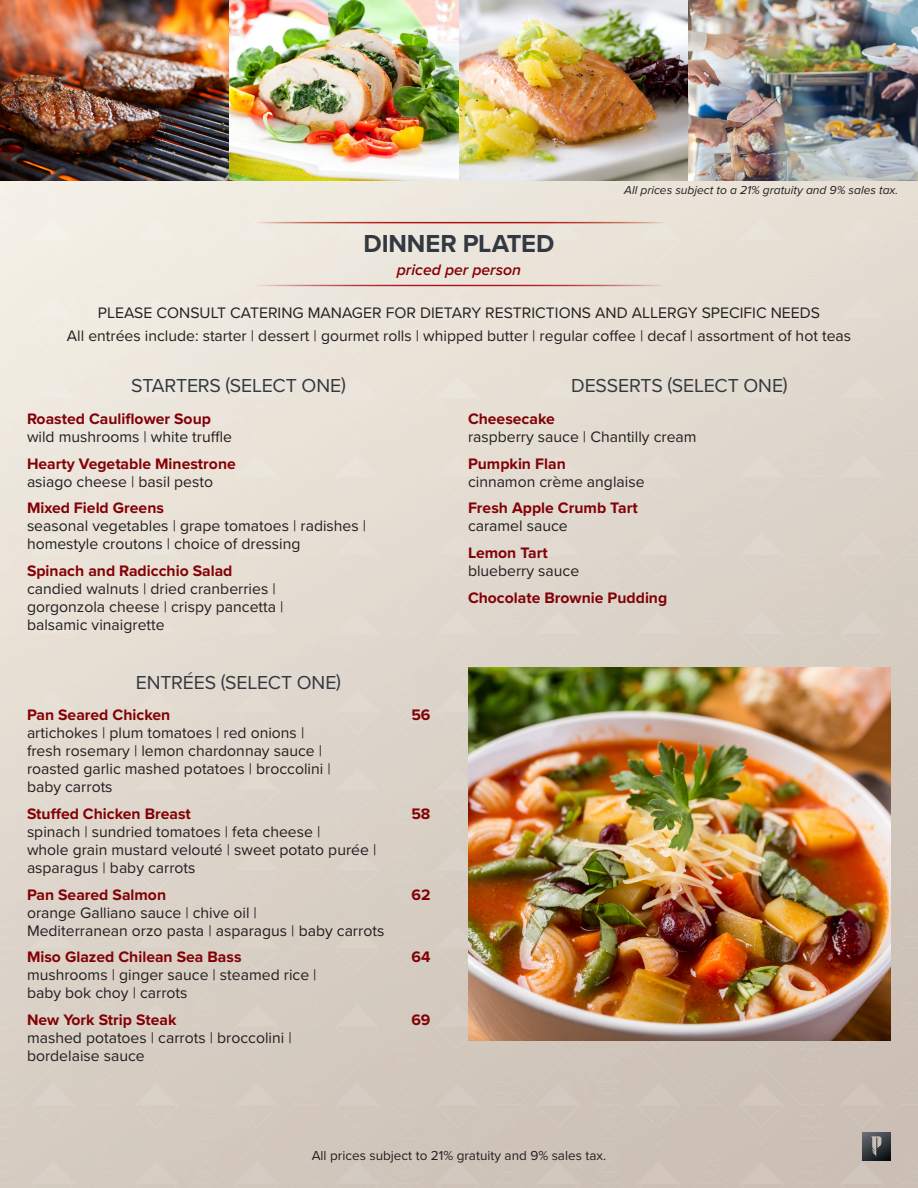
<style>
.page{position:relative;width:918px;height:1188px;background:#fff}
.page>*{position:absolute;margin:0;border:0;box-sizing:border-box;transform-origin:0 0}
.t1{font:700 25.5px "Proxima Nova A";letter-spacing:-.005em;color:#333940}
.t2{font:19.5px "Proxima Nova A";letter-spacing:-.01em;color:#333940}
.item_description{font:15.75px/18px "Proxima Nova";color:#231f20}
.item_and_price__red{font:700 15.75px "Proxima Nova";color:#830106}
.item_description-2{font:italic 600 15.75px "Proxima Nova";color:#830106}
.t3{font:13.5px "Proxima Nova";color:#231f20}
.t4{font:italic 12px "Proxima Nova";color:#231f20}
</style>
<div class="page">
<img style="left:0;top:181px;width:918px;height:1007px">
<svg style="left:862px;top:1132px;width:29px;height:29px"></svg>
<hr style="left:254px;top:285px;width:410px;height:1px;background:#b00d1d">
<hr style="left:254px;top:222px;width:410px;height:1px;background:#b00d1d">
<img style="left:0;top:0;width:918px;height:181px">
<img style="left:468px;top:667px;width:423px;height:373px">
<p class="t1" style="left:364px;top:225px;width:192px">DINNER PLATED</p>
<p class="item_description-2" style="left:397px;top:258px;width:126px">priced per person</p>
<p class="t4" style="left:624px;top:181px;width:276px">All prices subject to a 21% gratuity and 9% sales tax.</p>
<p class="item_description" style="left:67px;top:301px;width:786px;line-height:22.5px;text-align:center">PLEASE CONSULT CATERING MANAGER FOR DIETARY RESTRICTIONS AND ALLERGY SPECIFIC NEEDS<br>All entrées include: starter | dessert | gourmet rolls | whipped butter | regular coffee | decaf | assortment of hot teas</p>
<p class="t2" style="left:131px;top:371px;width:216px">STARTERS (SELECT ONE)</p>
<p class="item_and_price__red" style="left:27px;top:407px;width:186px">Roasted Cauliflower Soup</p>
<p class="item_description" style="left:27px;top:427px;width:207px">wild mushrooms | white truffle</p>
<p class="item_and_price__red" style="left:27px;top:452px;width:210px">Hearty Vegetable Minestrone</p>
<p class="item_description" style="left:27px;top:472px;width:188px">asiago cheese | basil pesto</p>
<p class="item_and_price__red" style="left:27px;top:496px;width:138px">Mixed Field Greens</p>
<p class="item_description" style="left:27px;top:516px;width:341px">seasonal vegetables | grape tomatoes | radishes | homestyle croutons | choice of dressing</p>
<p class="item_and_price__red" style="left:27px;top:559px;width:207px">Spinach and Radicchio Salad</p>
<p class="item_description" style="left:27px;top:579px;width:258px">candied walnuts | dried cranberries | gorgonzola cheese | crispy pancetta | balsamic vinaigrette</p>
<p class="t2" style="left:136px;top:668px;width:207px">ENTRÉES (SELECT ONE)</p>
<p class="item_and_price__red" style="left:27px;top:703px;width:145px">Pan Seared Chicken</p>
<p class="item_and_price__red" style="left:411px;top:703px;width:21px">56</p>
<p class="item_description" style="left:27px;top:723px;width:305px">artichokes | plum tomatoes | red onions | fresh rosemary | lemon chardonnay sauce | roasted garlic mashed potatoes | broccolini | baby carrots</p>
<p class="item_and_price__red" style="left:27px;top:802px;width:165px">Stuffed Chicken Breast</p>
<p class="item_and_price__red" style="left:411px;top:802px;width:21px">58</p>
<p class="item_description" style="left:27px;top:822px;width:351px">spinach | sundried tomatoes | feta cheese |<br>whole grain mustard velouté | sweet potato purée | asparagus | baby carrots</p>
<p class="item_and_price__red" style="left:27px;top:883px;width:141px">Pan Seared Salmon</p>
<p class="item_and_price__red" style="left:411px;top:883px;width:21px">62</p>
<p class="item_description" style="left:27px;top:903px;width:359px">orange Galliano sauce | chive oil |<br>Mediterranean orzo pasta | asparagus | baby carrots</p>
<p class="item_and_price__red" style="left:27px;top:945px;width:216px">Miso Glazed Chilean Sea Bass</p>
<p class="item_and_price__red" style="left:412px;top:945px;width:20px">64</p>
<p class="item_description" style="left:27px;top:965px;width:291px">mushrooms | ginger sauce | steamed rice | baby bok choy | carrots</p>
<p class="item_and_price__red" style="left:27px;top:1008px;width:151px">New York Strip Steak</p>
<p class="item_and_price__red" style="left:411px;top:1008px;width:21px">69</p>
<p class="item_description" style="left:27px;top:1028px;width:266px">mashed potatoes | carrots | broccolini | bordelaise sauce</p>
<p class="t2" style="left:571px;top:371px;width:218px">DESSERTS (SELECT ONE)</p>
<p class="item_and_price__red" style="left:468px;top:407px;width:88px">Cheesecake</p>
<p class="item_description" style="left:468px;top:427px;width:230px">raspberry sauce | Chantilly cream</p>
<p class="item_and_price__red" style="left:468px;top:452px;width:99px">Pumpkin Flan</p>
<p class="item_description" style="left:468px;top:472px;width:178px">cinnamon crème anglaise</p>
<p class="item_and_price__red" style="left:468px;top:496px;width:171px">Fresh Apple Crumb Tart</p>
<p class="item_description" style="left:468px;top:516px;width:101px">caramel sauce</p>
<p class="item_and_price__red" style="left:468px;top:541px;width:81px">Lemon Tart</p>
<p class="item_description" style="left:468px;top:561px;width:113px">blueberry sauce</p>
<p class="item_and_price__red" style="left:468px;top:586px;width:201px">Chocolate Brownie Pudding</p>
<p class="t3" style="left:312px;top:1145px;width:296px">All prices subject to 21% gratuity and 9% sales tax.</p>
</div>
